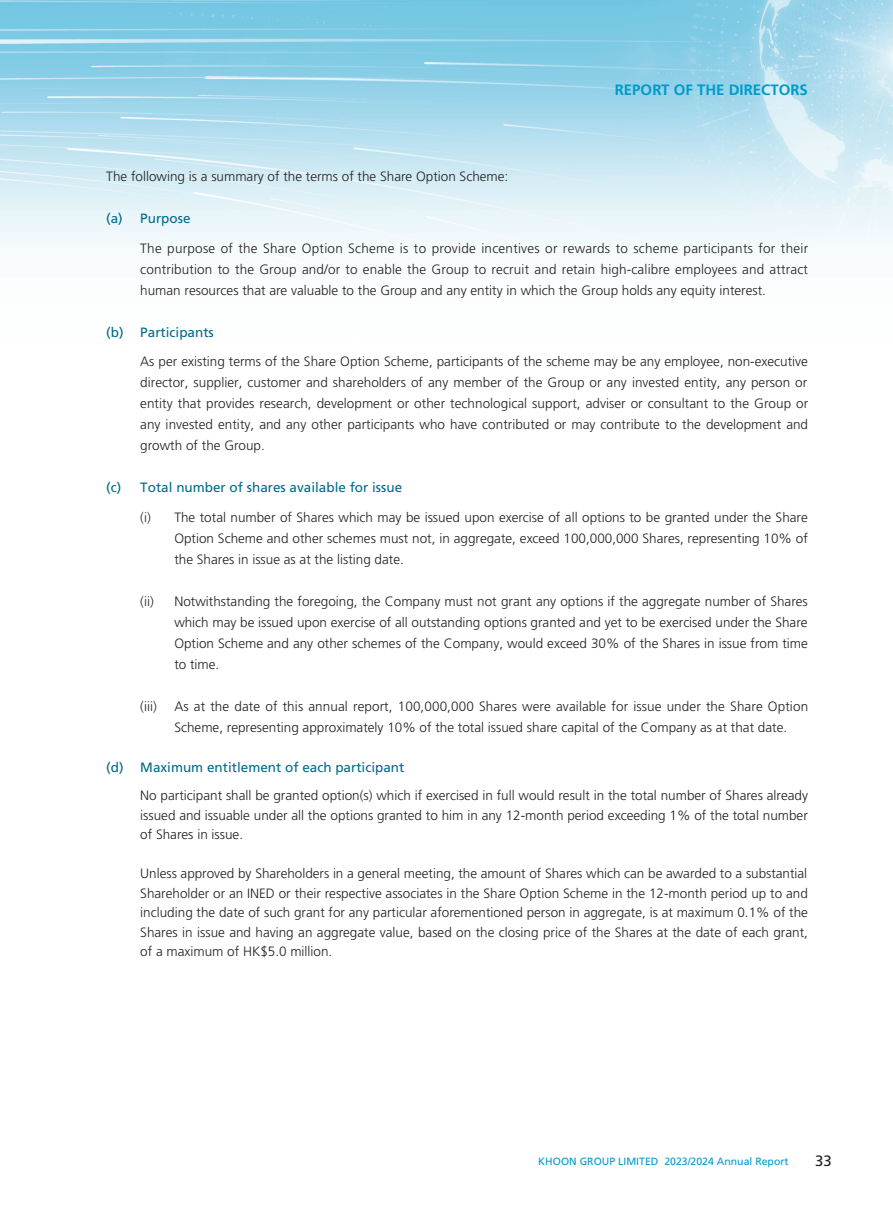
<style>
.page{position:relative;width:893px;height:1212px;background:#fff}
.page>*{position:absolute;margin:0;border:0;box-sizing:border-box;transform-origin:0 0}
.t1{font:700 15px "Frutiger LT Std";color:#009bc8}
.t2{font:15px "Frutiger LT Std";color:#231f20}
._00_txt{font:300 13.5px/21px "Frutiger LT Std";color:#231f20;text-align:justify}
._02_H2{font:13.5px "Frutiger LT Std";color:#006b8b}
.t3{font:10.5px "Frutiger LT Std";color:#009bc8}
</style>
<div class="page">
<img style="left:0;top:0;width:893px;height:249px">
<p class="t1" style="left:615px;top:81px;width:195px">REPORT OF THE DIRECTORS</p>
<p class="_00_txt" style="left:106px;top:166px;width:404px">The following is a summary of the terms of the Share Option Scheme:</p>
<p class="_02_H2" style="left:106px;top:211px;width:86px">(a) Purpose</p>
<p class="_00_txt" style="left:140px;top:238px;width:669px">The purpose of the Share Option Scheme is to provide incentives or rewards to scheme participants for their contribution to the Group and/or to enable the Group to recruit and retain high-calibre employees and attract human resources that are valuable to the Group and any entity in which the Group holds any equity interest.</p>
<p class="_02_H2" style="left:106px;top:324px;width:109px">(b) Participants</p>
<p class="_00_txt" style="left:140px;top:351px;width:669px">As per existing terms of the Share Option Scheme, participants of the scheme may be any employee, non-executive director, supplier, customer and shareholders of any member of the Group or any invested entity, any person or entity that provides research, development or other technological support, adviser or consultant to the Group or any invested entity, and any other participants who have contributed or may contribute to the development and growth of the Group.</p>
<p class="_02_H2" style="left:106px;top:480px;width:297px">(c) Total number of shares available for issue</p>
<p class="_00_txt" style="left:174px;top:507px;width:635px;text-indent:-34px">(i) The total number of Shares which may be issued upon exercise of all options to be granted under the Share Option Scheme and other schemes must not, in aggregate, exceed 100,000,000 Shares, representing 10% of the Shares in issue as at the listing date.</p>
<p class="_00_txt" style="left:174px;top:591px;width:635px;text-indent:-34px">(ii) Notwithstanding the foregoing, the Company must not grant any options if the aggregate number of Shares which may be issued upon exercise of all outstanding options granted and yet to be exercised under the Share Option Scheme and any other schemes of the Company, would exceed 30% of the Shares in issue from time to time.</p>
<p class="_00_txt" style="left:140px;top:696px;width:18px">(iii)</p>
<p class="_00_txt" style="left:174px;top:696px;width:635px">As at the date of this annual report, 100,000,000 Shares were available for issue under the Share Option<br>Scheme, representing approximately 10% of the total issued share capital of the Company as at that date.</p>
<p class="_02_H2" style="left:106px;top:760px;width:300px">(d) Maximum entitlement of each participant</p>
<p class="_00_txt" style="left:140px;top:786px;width:669px;line-height:19.5px">No participant shall be granted option(s) which if exercised in full would result in the total number of Shares already issued and issuable under all the options granted to him in any 12-month period exceeding 1% of the total number of Shares in issue.</p>
<p class="_00_txt" style="left:140px;top:864px;width:669px;line-height:19.5px">Unless approved by Shareholders in a general meeting, the amount of Shares which can be awarded to a substantial Shareholder or an INED or their respective associates in the Share Option Scheme in the 12-month period up to and including the date of such grant for any particular aforementioned person in aggregate, is at maximum 0.1% of the Shares in issue and having an aggregate value, based on the closing price of the Shares at the date of each grant, of a maximum of HK$5.0 million.</p>
<p class="t3" style="left:538px;top:1155px;width:252px">KHOON GROUP LIMITED 2023/2024 Annual Report</p>
<p class="t2" style="left:815px;top:1152px;width:18px">33</p>
</div>
